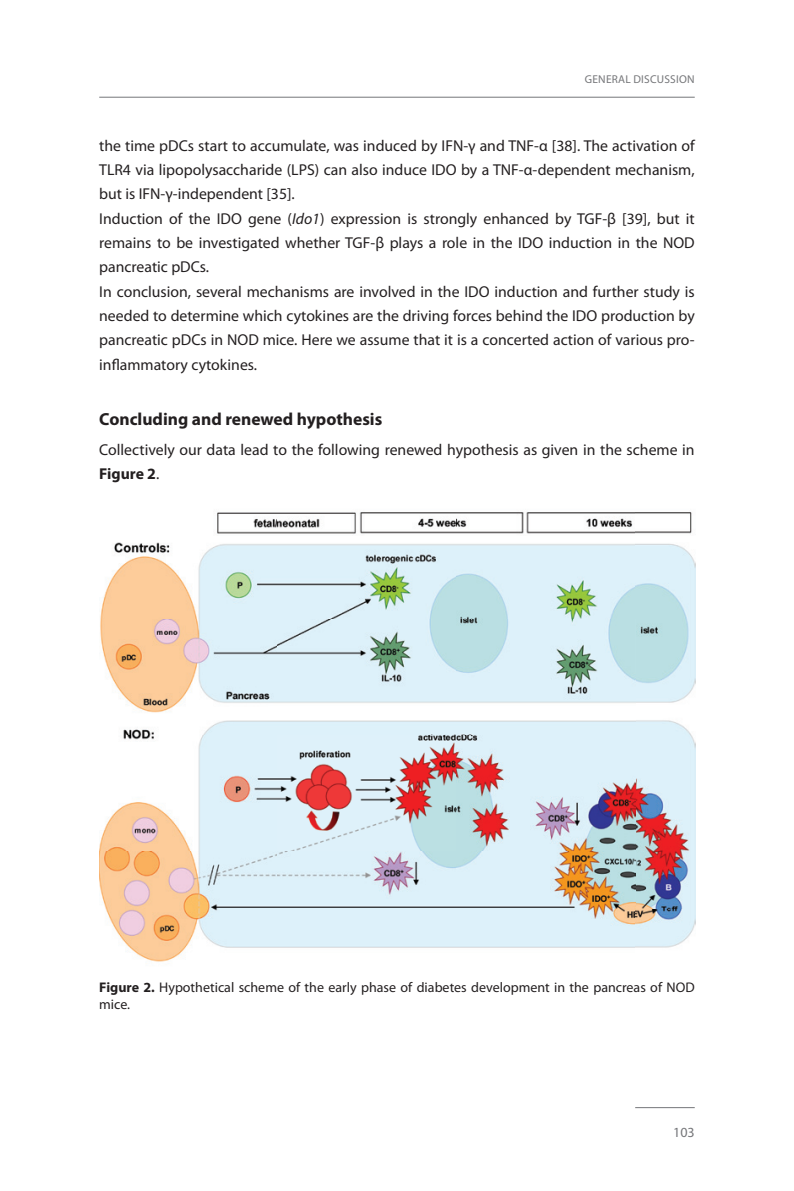
<style>
.page{position:relative;width:794px;height:1191px;background:#fff}
.page>*{position:absolute;margin:0;border:0;box-sizing:border-box;transform-origin:0 0}
.t1{font:700 17.5px "Myriad Pro";color:#231f20}
.t2{font:15.75px/24.3px "Myriad Pro";color:#231f20}
.t3{font:14px/17.5px "Myriad Pro";color:#231f20}
.t4{font:14px "Myriad Pro";color:#757679}
.t5{font:11.38px "Myriad Pro";letter-spacing:.02em;color:#757679}
.s1{font-style:italic}
.s2{font-weight:700}
</style>
<div class="page">
<hr style="left:99px;top:97px;width:595px;height:1px;background:#757679">
<hr style="left:635px;top:1107px;width:59px;height:1px;background:#757679">
<img style="left:99px;top:512px;width:596px;height:450px">
<p class="t5" style="left:585px;top:72px;width:111px">GENERAL DISCUSSION</p>
<p class="t2" style="left:99px;top:133px;width:597px">the time pDCs start to accumulate, was induced by IFN-γ and TNF-α [38]. The activation of TLR4 via lipopolysaccharide (LPS) can also induce IDO by a TNF-α-dependent mechanism, but is IFN-γ-independent [35].<br>Induction of the IDO gene (<span class="s1">Ido1</span>) expression is strongly enhanced by TGF-β [39], but it remains to be investigated whether TGF-β plays a role in the IDO induction in the NOD pancreatic pDCs.<br>In conclusion, several mechanisms are involved in the IDO induction and further study is needed to determine which cytokines are the driving forces behind the IDO production by pancreatic pDCs in NOD mice. Here we assume that it is a concerted action of various pro&shy;inflammatory cytokines.</p>
<p class="t1" style="left:99px;top:408px;width:285px">Concluding and renewed hypothesis</p>
<p class="t2" style="left:99px;top:437px;width:597px">Collectively our data lead to the following renewed hypothesis as given in the scheme in<br><span class="s2">Figure 2</span>.</p>
<p class="t3" style="left:99px;top:978px;width:597px"><span class="s2">Figure 2.</span> Hypothetical scheme of the early phase of diabetes development in the pancreas of NOD mice.</p>
<p class="t4" style="left:673px;top:1123px;width:23px">103</p>
</div>
